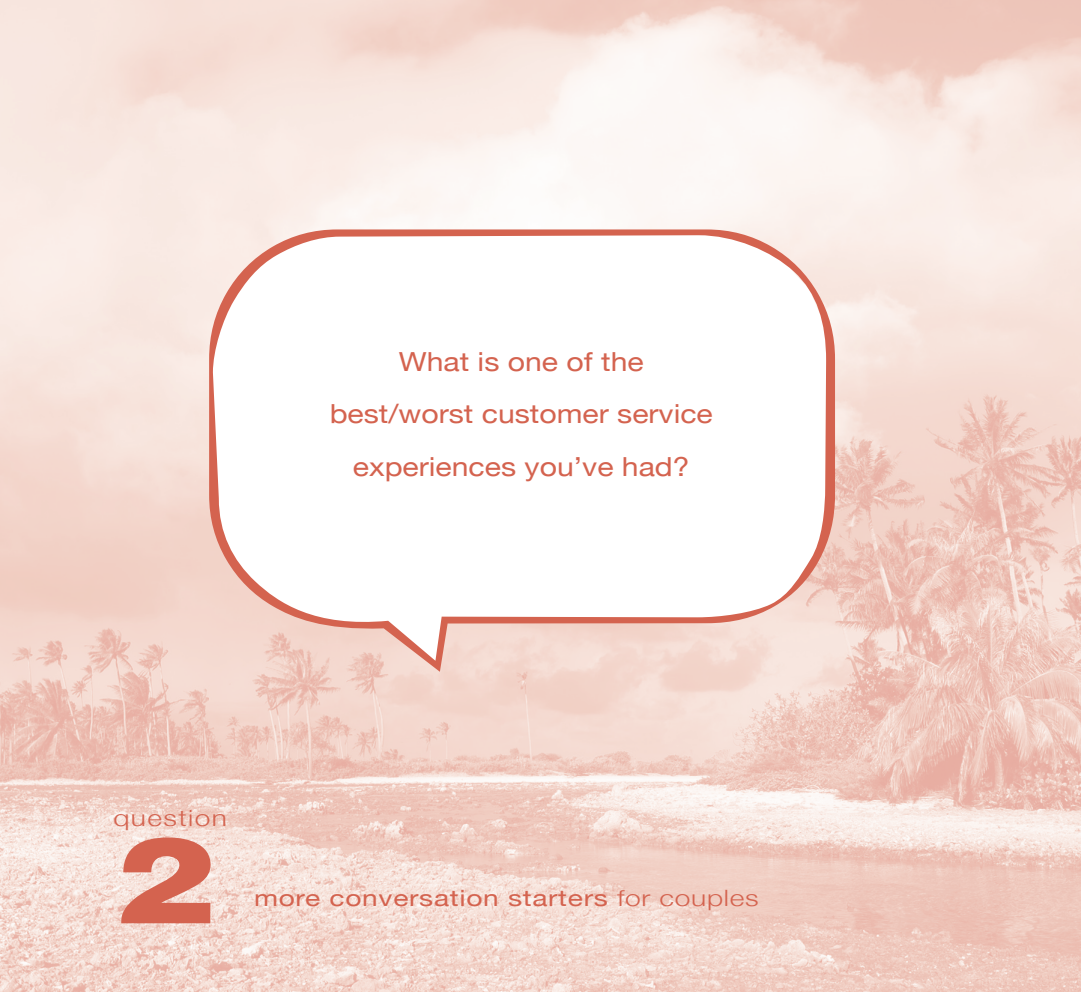
<style>
.page{position:relative;width:1081px;height:992px;background:#fff}
.page>*{position:absolute;margin:0;border:0;box-sizing:border-box;transform-origin:0 0}
.t1{font:900 120px "Helvetica";color:#d4634f;scale:1.25 1}
.t2{font:26.25px/52.5px "Helvetica Neue";color:#d4634f;text-align:center;scale:1.15 1}
.t3{font:22.5px "Helvetica Neue";letter-spacing:.025em;color:#d4634f;scale:1.25 1}
.t4{font:300 22.5px "Helvetica Neue";letter-spacing:.05em;color:#d4634f;scale:1.25 1}
.s1{font-weight:300}
</style>
<div class="page">
<img style="left:0;top:0;width:1080px;height:992px">
<svg style="left:209px;top:229px;width:625px;height:443px"></svg>
<p class="t2" style="left:329px;top:333px;width:334px">What is one of the best/worst customer service experiences you’ve had?</p>
<p class="t4" style="left:113px;top:800px;width:92px">question</p>
<h1 class="t1" style="left:113px;top:802px;width:82px">2</h1>
<p class="t3" style="left:254px;top:878px;width:405px">more conversation starters <span class="s1">for couples</span></p>
</div>
